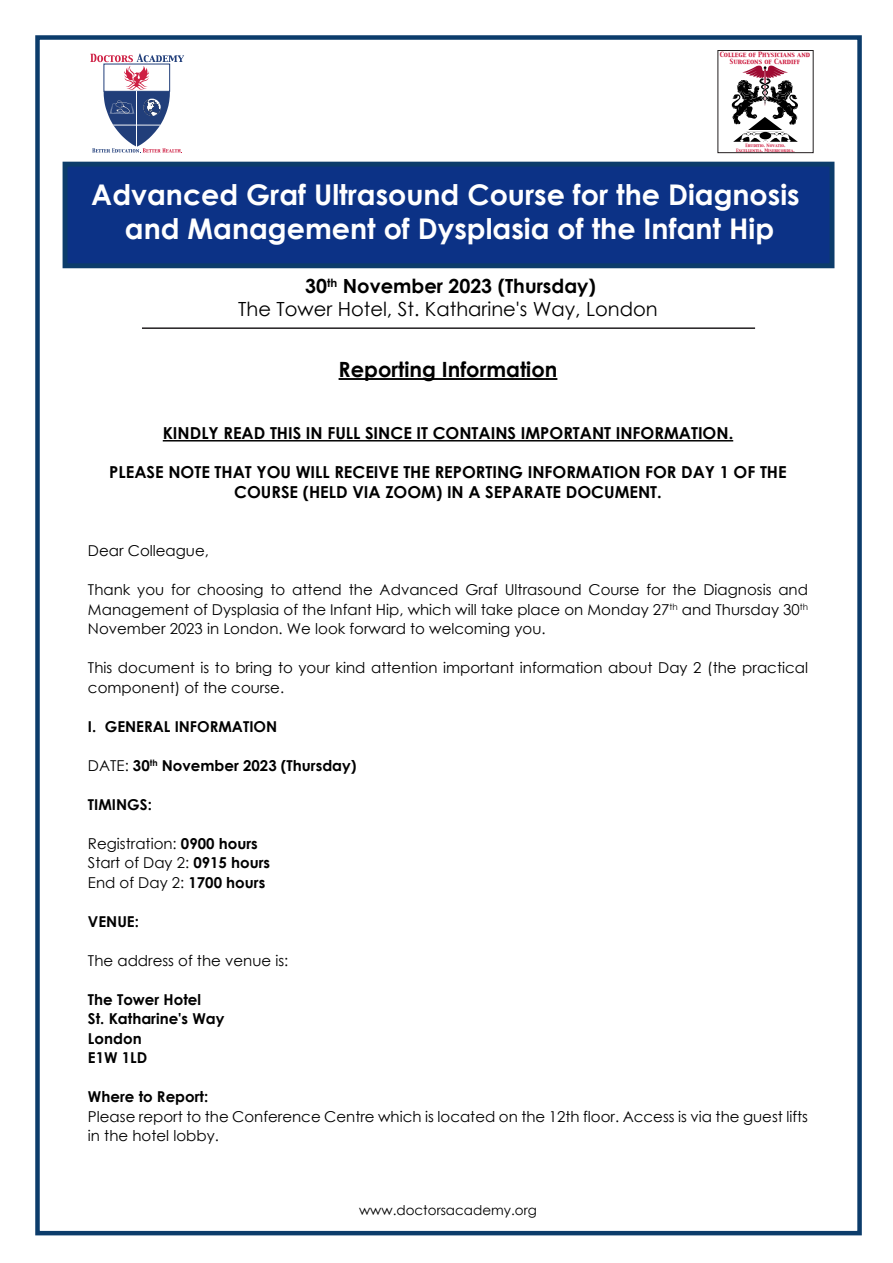
<style>
.page{position:relative;width:893px;height:1263px;background:#fff}
.page>*{position:absolute;margin:0;border:0;box-sizing:border-box;transform-origin:0 0}
.t1{font:700 28.5px/34.2px "Century Gothic";color:#fff;text-align:center}
.t2{font:700 21px "Century Gothic";color:#000}
.t3{font:19.5px/23.4px "Century Gothic";color:#000;text-align:center}
.t4{font:700 16.5px/19.5px "Century Gothic";color:#000;text-align:center}
.t5{font:15px/19.5px "Century Gothic";color:#000}
.t6{font:700 15px/19.5px "Century Gothic";color:#000}
.t7{font:13.5px "Century Gothic";color:#000}
.t8{font:6.3px/6.8px "Capitals";color:#cd1f42;text-align:center}
.t9{font:4.05px/4.8px "Capitals";color:#cd1f42;text-align:center}
.s1{font-weight:700}
.s2{font-weight:400}
</style>
<div class="page">
<div style="left:35px;top:35px;width:827px;height:1200px;background:#fff;border:4px solid #0c3c6b"></div>
<div style="left:63px;top:162px;width:771px;height:106px;background:#0c3286;border:5px solid #0c3c6b"></div>
<hr style="left:339px;top:378px;width:218px;height:2px;background:#000">
<hr style="left:142px;top:327px;width:613px;height:2px;background:#231f20">
<hr style="left:163px;top:440px;width:570px;height:1px;background:#000">
<div style="left:717px;top:50px;width:96px;height:103px;border:1px solid #231f20"></div>
<svg style="left:732px;top:65px;width:66px;height:77px"></svg>
<svg style="left:90px;top:54px;width:94px;height:99px"></svg>
<p class="t8" style="left:720px;top:51px;width:92px">College of Physicians and<br>Surgeons of Cardiff</p>
<p class="t9" style="left:736px;top:143px;width:60px">Eruditio. Novatio.<br>Excellentia. Misericordia.</p>
<h1 class="t1" style="left:91px;top:176px;width:710px">Advanced Graf Ultrasound Course for the Diagnosis and Management of Dysplasia of the Infant Hip</h1>
<h3 class="t3" style="left:238px;top:274px;width:421px"><span class="s1">30</span><sup>th</sup> <span class="s1">November 2023 (Thursday)<br></span>The Tower Hotel, St. Katharine's Way, London</h3>
<h2 class="t2" style="left:339px;top:353px;width:220px">Reporting Information</h2>
<p class="t4" style="left:163px;top:423px;width:572px">KINDLY READ THIS IN FULL SINCE IT CONTAINS IMPORTANT INFORMATION.</p>
<p class="t4" style="left:109px;top:462px;width:679px">PLEASE NOTE THAT YOU WILL RECEIVE THE REPORTING INFORMATION FOR DAY 1 OF THE<br>COURSE (HELD VIA ZOOM) IN A SEPARATE DOCUMENT.</p>
<p class="t5" style="left:88px;top:541px;width:122px">Dear Colleague,</p>
<p class="t5" style="left:88px;top:580px;width:722px;text-align:justify">Thank you for choosing to attend the Advanced Graf Ultrasound Course for the Diagnosis and Management of Dysplasia of the Infant Hip, which will take place on Monday 27<sup>th</sup> and Thursday 30<sup>th </sup>November 2023 in London. We look forward to welcoming you.</p>
<p class="t5" style="left:88px;top:658px;width:722px">This document is to bring to your kind attention important information about Day 2 (the practical component) of the course.</p>
<p class="t6" style="left:88px;top:716px;width:191px">I. GENERAL INFORMATION</p>
<p class="t6" style="left:88px;top:755px;width:270px"><span class="s2">DATE:</span> 30<sup>th</sup> November 2023 (Thursday)</p>
<p class="t6" style="left:88px;top:794px;width:65px">TIMINGS:</p>
<p class="t5" style="left:88px;top:833px;width:184px">Registration: <span class="s1">0900 hours<br></span>Start of Day 2: <span class="s1">0915 hours<br></span>End of Day 2: <span class="s1">1700 hours</span></p>
<p class="t6" style="left:88px;top:911px;width:52px">VENUE:</p>
<p class="t5" style="left:88px;top:950px;width:202px">The address of the venue is:</p>
<p class="t6" style="left:88px;top:989px;width:138px">The Tower Hotel<br>St. Katharine's Way<br>London<br>E1W 1LD</p>
<p class="t6" style="left:88px;top:1086px;width:122px">Where to Report:</p>
<p class="t5" style="left:88px;top:1106px;width:722px">Please report to the Conference Centre which is located on the 12th floor. Access is via the guest lifts in the hotel lobby.</p>
<p class="t7" style="left:359px;top:1201px;width:179px">www.doctorsacademy.org</p>
</div>
